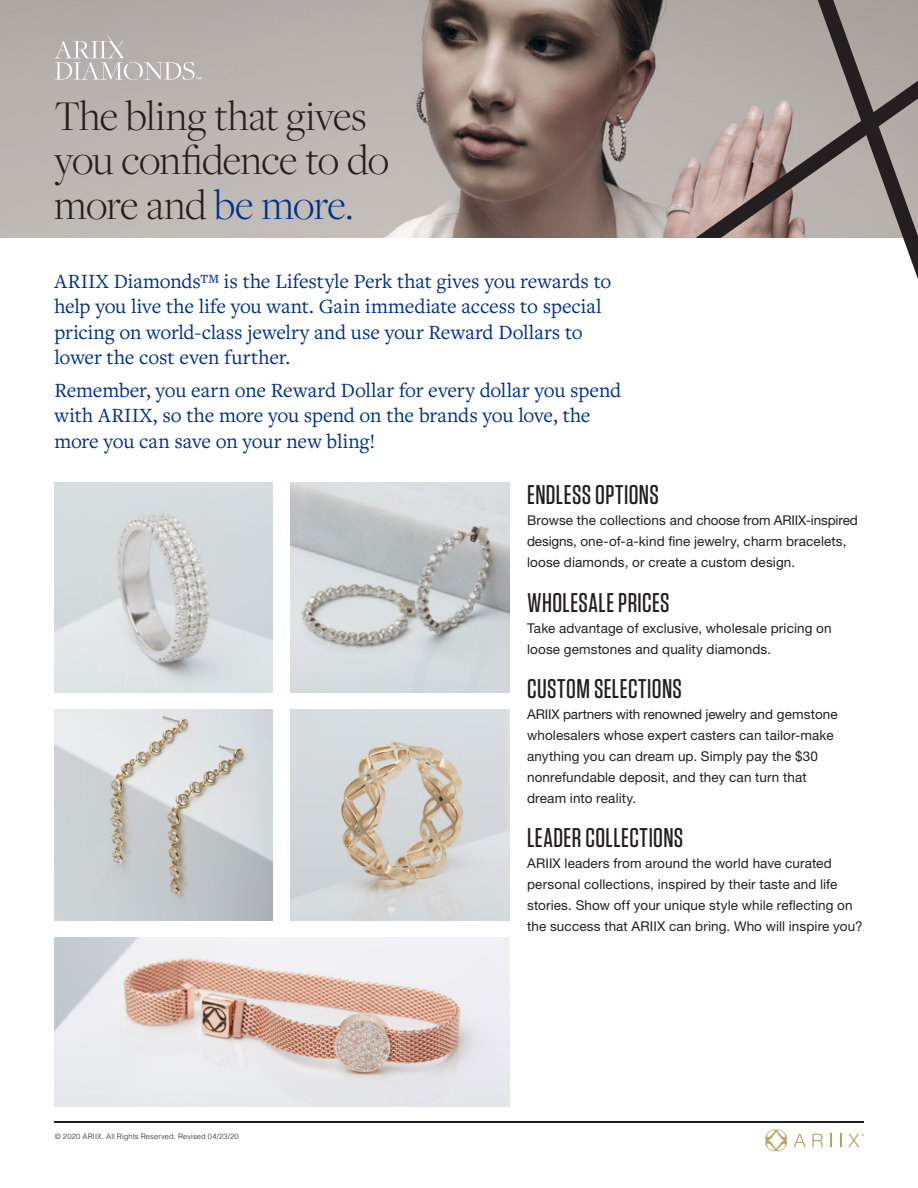
<style>
.page{position:relative;width:918px;height:1188px;background:#fff}
.page>*{position:absolute;margin:0;border:0;box-sizing:border-box;transform-origin:0 0}
.Image_Headline_DIAMO{font:300 43.95px/44.4px "Freight Disp Pro";letter-spacing:-.02em;color:#231f20}
.Paragraph_Header{font:500 27px "Tungsten";letter-spacing:.015em;color:#231f20}
.CALL_OUT_-_DIAMONDS{font:21px/25.5px "Freight Text Pro";letter-spacing:-.005em;color:#003087}
.Body_Copy{font:13.5px/21px "Helvetica Neue LT Std";letter-spacing:.01em;color:#231f20}
.t1{font:300 7.5px "Helvetica";letter-spacing:.015em;color:#231f20}
.s1{color:#003087}
</style>
<div class="page">
<img style="left:291px;top:483px;width:218px;height:210px">
<img style="left:0;top:0;width:696px;height:238px">
<svg style="left:696px;top:0;width:222px;height:279px;background:#aca5a2"></svg>
<img style="left:291px;top:710px;width:218px;height:211px">
<img style="left:54px;top:709px;width:219px;height:212px">
<img style="left:54px;top:483px;width:219px;height:210px">
<img style="left:54px;top:937px;width:455px;height:169px">
<svg style="left:54px;top:35px;width:147px;height:45px;background:#bdb8b5"></svg>
<hr style="left:54px;top:1121px;width:810px;height:2px;background:#231f20">
<svg style="left:794px;top:1134px;width:12px;height:13px"></svg>
<svg style="left:812px;top:1134px;width:11px;height:13px"></svg>
<svg style="left:831px;top:1134px;width:1px;height:13px"></svg>
<svg style="left:840px;top:1134px;width:2px;height:13px"></svg>
<svg style="left:765px;top:1129px;width:22px;height:22px"></svg>
<svg style="left:848px;top:1134px;width:16px;height:13px"></svg>
<p class="Image_Headline_DIAMO" style="left:54px;top:92px;width:336px">The bling that gives you confidence to do more and <span class="s1">be more.</span></p>
<p class="CALL_OUT_-_DIAMONDS" style="left:54px;top:268px;width:559px">ARIIX Diamonds™ is the Lifestyle Perk that gives you rewards to help you live the life you want. Gain immediate access to special pricing on world-class jewelry and use your Reward Dollars to lower the cost even further.</p>
<p class="CALL_OUT_-_DIAMONDS" style="left:54px;top:376px;width:568px">Remember, you earn one Reward Dollar for every dollar you spend with ARIIX, so the more you spend on the brands you love, the more you can save on your new bling!</p>
<p class="Paragraph_Header" style="left:527px;top:481px;width:133px">ENDLESS OPTIONS</p>
<p class="Body_Copy" style="left:527px;top:510px;width:332px">Browse the collections and choose from ARIIX-inspired designs, one-of-a-kind fine jewelry, charm bracelets, loose diamonds, or create a custom design.</p>
<p class="Paragraph_Header" style="left:527px;top:588px;width:144px">WHOLESALE PRICES</p>
<p class="Body_Copy" style="left:527px;top:617px;width:306px">Take advantage of exclusive, wholesale pricing on loose gemstones and quality diamonds.</p>
<p class="Paragraph_Header" style="left:527px;top:674px;width:156px">CUSTOM SELECTIONS</p>
<p class="Body_Copy" style="left:527px;top:703px;width:312px">ARIIX partners with renowned jewelry and gemstone wholesalers whose expert casters can tailor-make anything you can dream up. Simply pay the $30 nonrefundable deposit, and they can turn that dream into reality.</p>
<p class="Paragraph_Header" style="left:527px;top:824px;width:158px">LEADER COLLECTIONS</p>
<p class="Body_Copy" style="left:527px;top:853px;width:337px">ARIIX leaders from around the world have curated personal collections, inspired by their taste and life stories. Show off your unique style while reflecting on the success that ARIIX can bring. Who will inspire you?</p>
<p class="t1" style="left:55px;top:1130px;width:185px">© 2020 ARIIX. All Rights Reserved. Revised 04/23/20</p>
</div>
